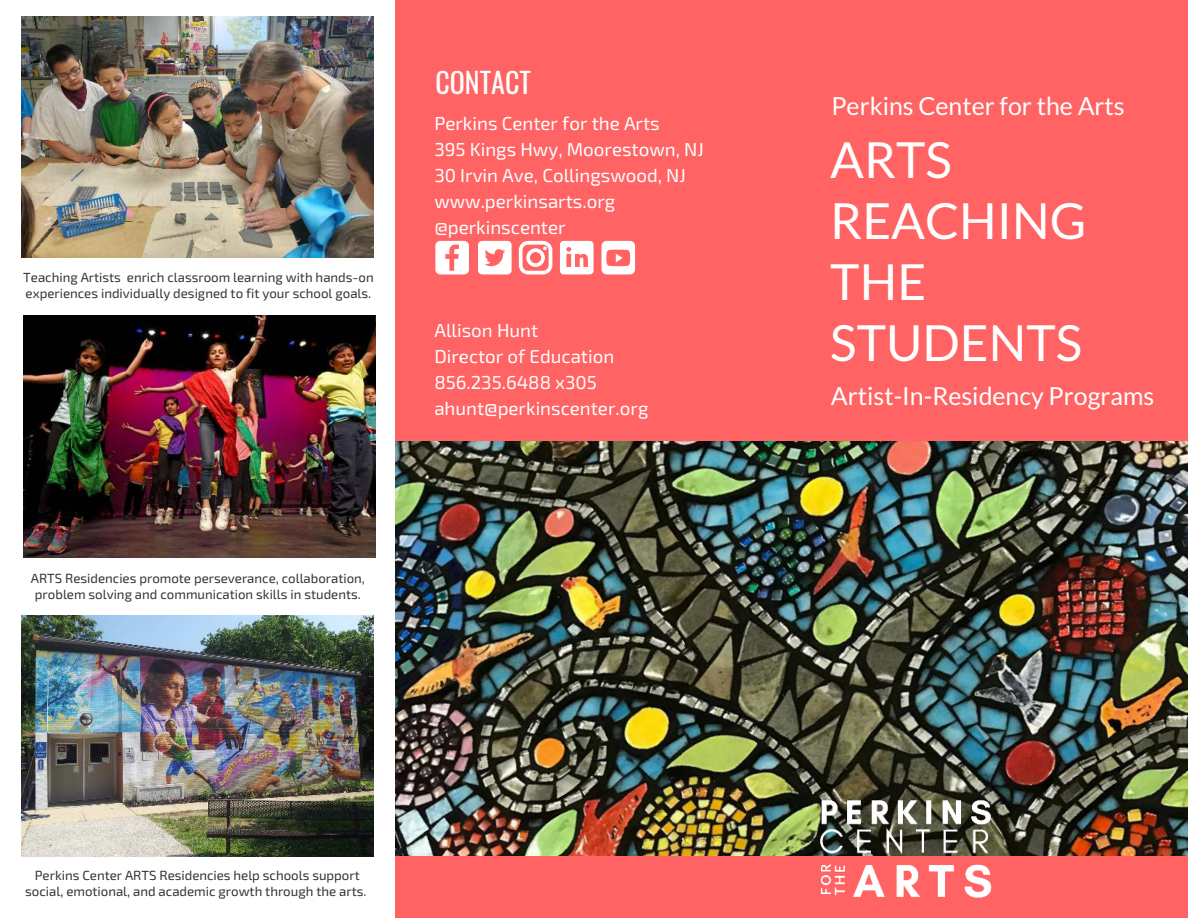
<style>
.page{position:relative;width:1188px;height:918px;background:#fff}
.page>*{position:absolute;margin:0;border:0;box-sizing:border-box;transform-origin:0 0}
.t1{font:49.8px/60.8px "Lato";color:#fff}
.t2{font:28.05px "Oswald";color:#fff}
.t3{font:24.9px "Lato";color:#fff}
.t4{font:18.75px/25.8px "Exo 2";color:#fff}
.t5{font:13.2px/15.8px "Exo 2";color:#333336;text-align:center}
</style>
<div class="page">
<img style="left:375px;top:315px;width:813px;height:542px">
<div style="left:395px;top:0;width:793px;height:441px;background:#ff6363"></div>
<div style="left:394px;top:857px;width:794px;height:61px;background:#ff6363"></div>
<img style="left:21px;top:17px;width:353px;height:241px">
<div style="left:59px;top:372px;width:335px;height:546px;background:#fff"></div>
<img style="left:23px;top:315px;width:352px;height:242px">
<img style="left:21px;top:615px;width:353px;height:241px">
<img style="left:803px;top:748px;width:198px;height:150px">
<div style="left:602px;top:241px;width:33px;height:33px;background:#fff;border-radius:5px"></div>
<svg style="left:606px;top:250px;width:24px;height:16px"></svg>
<svg style="left:435px;top:241px;width:34px;height:33px"></svg>
<svg style="left:519px;top:241px;width:33px;height:33px"></svg>
<svg style="left:560px;top:241px;width:34px;height:33px"></svg>
<div style="left:478px;top:241px;width:34px;height:33px;background:#fff;border-radius:4px"></div>
<svg style="left:484px;top:249px;width:21px;height:17px"></svg>
<p class="t5" style="left:23px;top:270px;width:352px;text-align:left">Teaching Artists enrich classroom learning with hands-on experiences individually designed to fit your school goals.</p>
<h2 class="t2" style="left:435px;top:57px;width:97px">CONTACT</h2>
<h3 class="t4" style="left:434px;top:111px;width:271px">Perkins Center for the Arts<br>395 Kings Hwy, Moorestown, NJ<br>30 Irvin Ave, Collingswood, NJ www.perkinsarts.org @perkinscenter</h3>
<h3 class="t4" style="left:434px;top:318px;width:216px">Allison Hunt<br>Director of Education<br>856.235.6488 x305 ahunt@perkinscenter.org</h3>
<p class="t5" style="left:31px;top:571px;width:336px">ARTS Residencies promote perseverance, collaboration, problem solving and communication skills in students.</p>
<p class="t5" style="left:25px;top:868px;width:343px">Perkins Center ARTS Residencies help schools support social, emotional, and academic growth through the arts.</p>
<h3 class="t3" style="left:831px;top:92px;width:295px">Perkins Center for the Arts</h3>
<h1 class="t1" style="left:830px;top:130px;width:258px">ARTS<br>REACHING<br>THE<br>STUDENTS</h1>
<h3 class="t3" style="left:831px;top:382px;width:325px">Artist-In-Residency Programs</h3>
</div>
